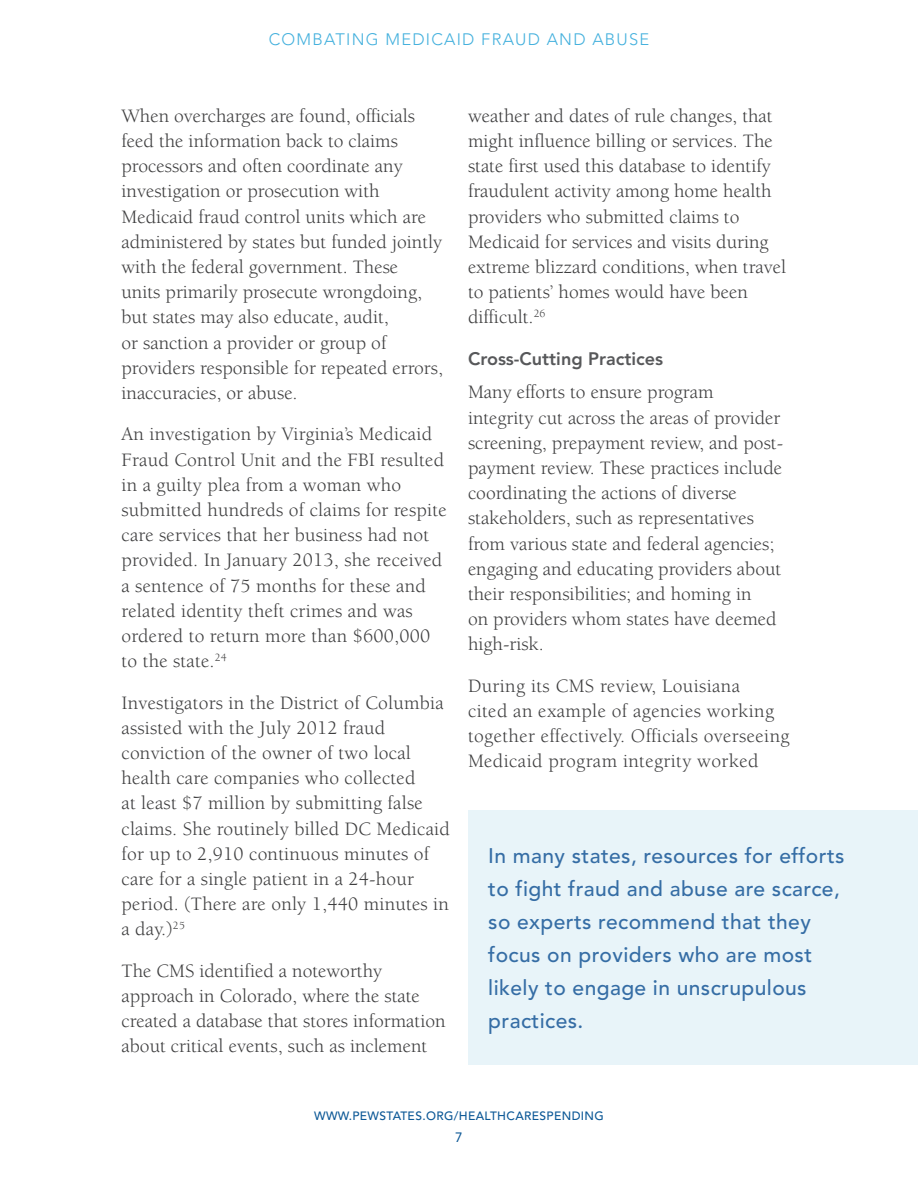
<style>
.page{position:relative;width:918px;height:1188px;background:#fff}
.page>*{position:absolute;margin:0;border:0;box-sizing:border-box;transform-origin:0 0}
.CALLOUT_text{font:500 21px/33px "Avenir LT Std";letter-spacing:.02em;color:#356da5}
.BODY_text{font:19.5px/25.2px "Berkeley Std";color:#3e3e3f}
.BODY_text-2{font:19.5px/25.2px "Berkeley Std";letter-spacing:.02em;color:#3e3e3f}
.t1{font:800 18px "Avenir LT Std";color:#57585a}
.SECTION_header{font:300 16.5px "Avenir LT Std";letter-spacing:.075em;color:#43b0dd}
.t2{font:13.5px "Avenir LT Std";color:#0c5896}
.t3{font:500 12px "Avenir LT Std";letter-spacing:.03em;color:#0c5896}
</style>
<div class="page">
<div style="left:468px;top:810px;width:450px;height:255px;background:#e8f4f9"></div>
<p class="SECTION_header" style="left:269px;top:30px;width:382px">COMBATING MEDICAID FRAUD AND ABUSE</p>
<p class="BODY_text" style="left:122px;top:103px;width:323px">When overcharges are found, officials feed the information back to claims processors and often coordinate any investigation or prosecution with Medicaid fraud control units which are administered by states but funded jointly with the federal government. These<br>units primarily prosecute wrongdoing, but states may also educate, audit,<br>or sanction a provider or group of providers responsible for repeated errors, inaccuracies, or abuse.</p>
<p class="BODY_text" style="left:122px;top:422px;width:327px">An investigation by Virginia’s Medicaid Fraud Control Unit and the FBI resulted in a guilty plea from a woman who submitted hundreds of claims for respite care services that her business had not provided. In January 2013, she received a sentence of 75 months for these and related identity theft crimes and was ordered to return more than $600,000 to the state.<sup>24</sup></p>
<p class="BODY_text" style="left:122px;top:690px;width:330px">Investigators in the District of Columbia assisted with the July 2012 fraud conviction of the owner of two local health care companies who collected<br>at least $7 million by submitting false claims. She routinely billed DC Medicaid for up to 2,910 continuous minutes of care for a single patient in a 24-hour period. (There are only 1,440 minutes in a day.)<sup>25</sup></p>
<p class="BODY_text" style="left:122px;top:958px;width:326px">The CMS identified a noteworthy approach in Colorado, where the state created a database that stores information about critical events, such as inclement</p>
<p class="BODY_text" style="left:468px;top:103px;width:320px">weather and dates of rule changes, that might influence billing or services. The state first used this database to identify fraudulent activity among home health providers who submitted claims to Medicaid for services and visits during extreme blizzard conditions, when travel to patients’ homes would have been difficult.<sup>26</sup></p>
<h3 class="t1" style="left:468px;top:348px;width:197px">Cross-Cutting Practices</h3>
<p class="BODY_text" style="left:468px;top:380px;width:317px">Many efforts to ensure program integrity cut across the areas of provider screening, prepayment review, and post&shy;payment review. These practices include coordinating the actions of diverse stakeholders, such as representatives from various state and federal agencies; engaging and educating providers about their responsibilities; and homing in<br>on providers whom states have deemed high-risk.</p>
<p class="BODY_text-2" style="left:468px;top:673px;width:323px">During its CMS review, Louisiana<br>cited an example of agencies working together effectively. Officials overseeing Medicaid program integrity worked</p>
<p class="CALLOUT_text" style="left:488px;top:840px;width:358px">In many states, resources for efforts to fight fraud and abuse are scarce, so experts recommend that they focus on providers who are most likely to engage in unscrupulous practices.</p>
<p class="t3" style="left:314px;top:1109px;width:291px">WWW.PEWSTATES.ORG/HEALTHCARESPENDING</p>
<p class="t2" style="left:455px;top:1130px;width:9px">7</p>
</div>
